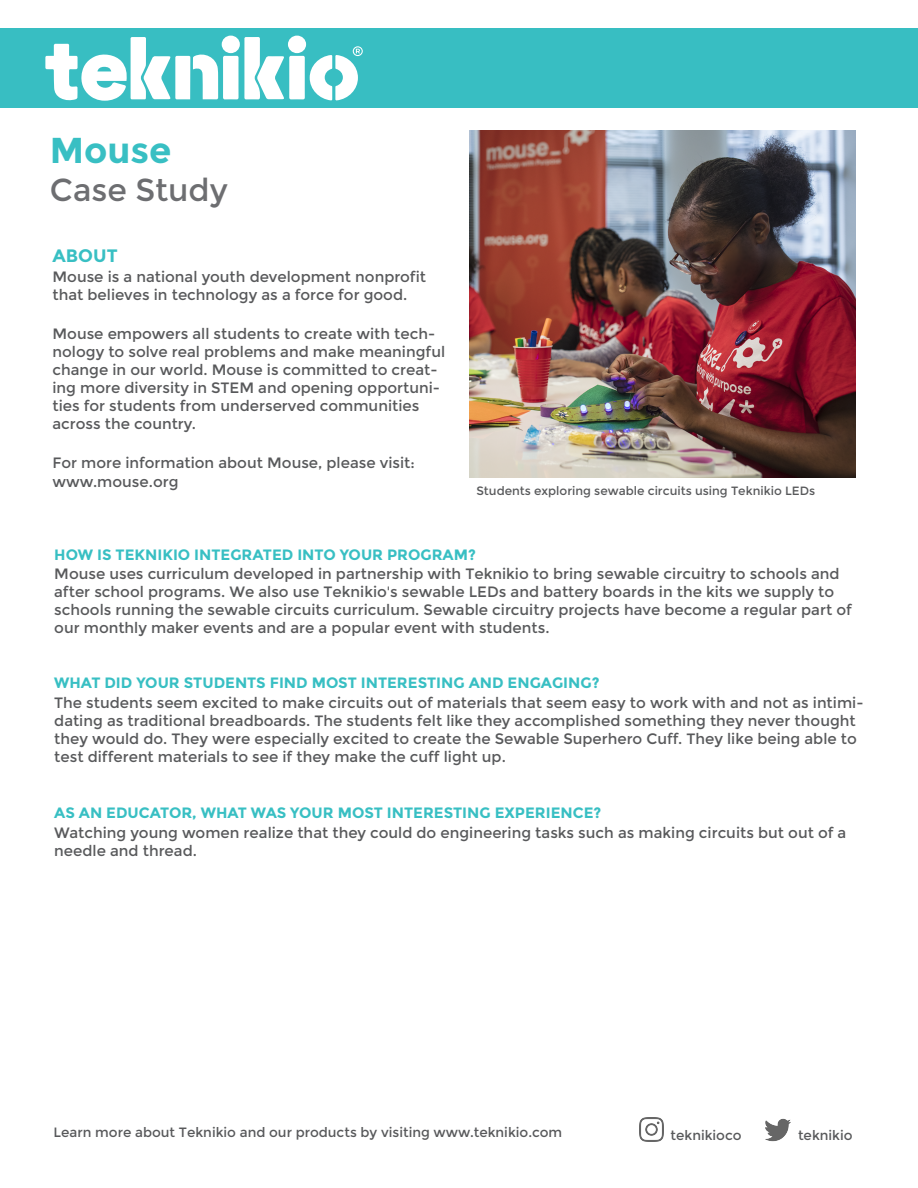
<style>
.page{position:relative;width:918px;height:1188px;background:#fff}
.page>*{position:absolute;margin:0;border:0;box-sizing:border-box;transform-origin:0 0}
.t1{font:700 36px "Montserrat";color:#38bfc3}
.t2{font:31.5px "Montserrat";color:#6d6e71}
.t3{font:700 18px "Montserrat";color:#38bfc3}
.t4{font:15px/18px "Montserrat";color:#58595b}
.t5{font:700 15px "Montserrat";color:#38bfc3}
.t6{font:13.5px "Montserrat";color:#58595b}
.t7{font:12px "Montserrat";color:#58595b}
</style>
<div class="page">
<div style="left:0;top:28px;width:918px;height:79px;background:#38bec2"></div>
<div style="left:288px;top:36px;width:18px;height:17px;background:#fff;border-radius:50%"></div>
<svg style="left:45px;top:37px;width:318px;height:64px"></svg>
<img style="left:640px;top:1118px;width:24px;height:24px">
<img style="left:766px;top:1118px;width:25px;height:24px">
<img style="left:470px;top:131px;width:385px;height:346px">
<h1 class="t1" style="left:50px;top:129px;width:123px">Mouse</h1>
<h2 class="t2" style="left:50px;top:172px;width:179px">Case Study</h2>
<p class="t3" style="left:52px;top:245px;width:67px">ABOUT</p>
<p class="t4" style="left:52px;top:268px;width:375px">Mouse is a national youth development nonprofit that believes in technology as a force for good.</p>
<p class="t4" style="left:52px;top:325px;width:394px">Mouse empowers all students to create with tech&shy;nology to solve real problems and make meaningful change in our world. Mouse is committed to creat&shy;ing more diversity in STEM and opening opportuni&shy;ties for students from underserved communities across the country.</p>
<p class="t4" style="left:52px;top:453px;width:364px;line-height:19.5px">For more information about Mouse, please visit: www.mouse.org</p>
<p class="t7" style="left:477px;top:484px;width:340px">Students exploring sewable circuits using Teknikio LEDs</p>
<p class="t5" style="left:54px;top:545px;width:423px">HOW IS TEKNIKIO INTEGRATED INTO YOUR PROGRAM?</p>
<p class="t4" style="left:54px;top:565px;width:799px">Mouse uses curriculum developed in partnership with Teknikio to bring sewable circuitry to schools and after school programs. We also use Teknikio's sewable LEDs and battery boards in the kits we supply to schools running the sewable circuits curriculum. Sewable circuitry projects have become a regular part of our monthly maker events and are a popular event with students.</p>
<p class="t5" style="left:54px;top:674px;width:547px">WHAT DID YOUR STUDENTS FIND MOST INTERESTING AND ENGAGING?</p>
<p class="t4" style="left:54px;top:693px;width:811px">The students seem excited to make circuits out of materials that seem easy to work with and not as intimi&shy;dating as traditional breadboards. The students felt like they accomplished something they never thought they would do. They were especially excited to create the Sewable Superhero Cuff. They like being able to test different materials to see if they make the cuff light up.</p>
<p class="t5" style="left:54px;top:804px;width:549px">AS AN EDUCATOR, WHAT WAS YOUR MOST INTERESTING EXPERIENCE?</p>
<p class="t4" style="left:54px;top:824px;width:794px">Watching young women realize that they could do engineering tasks such as making circuits but out of a needle and thread.</p>
<p class="t6" style="left:54px;top:1124px;width:510px">Learn more about Teknikio and our products by visiting www.teknikio.com</p>
<p class="t6" style="left:671px;top:1127px;width:73px">teknikioco</p>
<p class="t6" style="left:798px;top:1127px;width:56px">teknikio</p>
</div>
